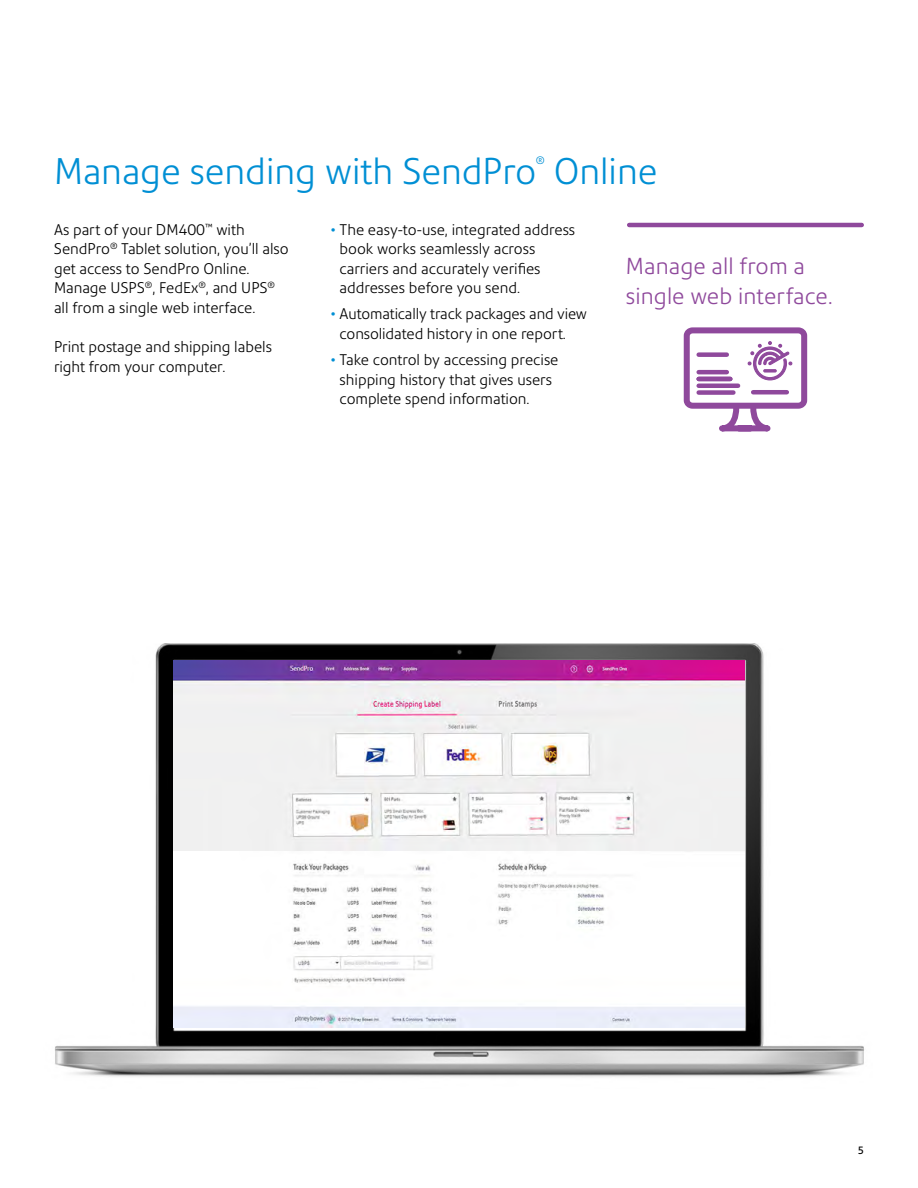
<style>
.page{position:relative;width:918px;height:1188px;background:#fff}
.page>*{position:absolute;margin:0;border:0;box-sizing:border-box;transform-origin:0 0}
.t1{font:300 36px "Precision Sans";color:#008fd4}
.t2{font:300 22.5px/30px "Precision Sans";letter-spacing:.005em;color:#8f499c}
.t3{font:300 15px/19.5px "Precision Sans";color:#000}
.t4{font:10.5px "Precision Sans";color:#000}
.t5{font:300 10.5px "Precision Sans";color:#008fd4}
.s1{color:#008fd4}
</style>
<div class="page">
<img style="left:55px;top:644px;width:809px;height:433px">
<img style="left:174px;top:661px;width:571px;height:367px">
<hr style="left:629px;top:223px;width:233px;height:4px;background:#8f499c">
<svg style="left:719px;top:409px;width:52px;height:23px"></svg>
<hr style="left:753px;top:390px;width:34px;height:4px;background:#8f499c">
<hr style="left:699px;top:370px;width:28px;height:4px;background:#8f499c">
<hr style="left:699px;top:384px;width:39px;height:4px;background:#8f499c">
<div style="left:699px;top:390px;width:34px;height:5px;background:#8f499c"></div>
<svg style="left:747px;top:341px;width:46px;height:40px"></svg>
<hr style="left:699px;top:377px;width:31px;height:4px;background:#8f499c">
<div style="left:699px;top:352px;width:28px;height:5px;background:#8f499c"></div>
<div style="left:684px;top:327px;width:123px;height:82px;border:6px solid #8f499c;border-radius:6px"></div>
<h1 class="t1" style="left:54px;top:149px;width:484px">Manage sending with SendPro</h1>
<p class="t5" style="left:536px;top:154px;width:11px">®</p>
<h1 class="t1" style="left:554px;top:149px;width:105px">Online</h1>
<p class="t3" style="left:54px;top:220px;width:236px">As part of your DM400<sup>™</sup> with<br>SendPro<sup>®</sup> Tablet solution, you’ll also get access to SendPro Online.<br>Manage USPS<sup>®</sup>, FedEx<sup>®</sup>, and UPS<sup>® </sup>all from a single web interface.</p>
<p class="t3" style="left:54px;top:337px;width:220px">Print postage and shipping labels right from your computer.</p>
<p class="t3" style="left:340px;top:220px;width:237px;text-indent:-9px"><span class="s1">•</span> The easy-to-use, integrated address book works seamlessly across carriers and accurately verifies addresses before you send.</p>
<p class="t3" style="left:340px;top:304px;width:249px;text-indent:-9px"><span class="s1">•</span> Automatically track packages and view consolidated history in one report.</p>
<p class="t3" style="left:340px;top:350px;width:220px;text-indent:-9px"><span class="s1">•</span> Take control by accessing precise shipping history that gives users complete spend information.</p>
<h2 class="t2" style="left:626px;top:251px;width:208px">Manage all from a single web interface.</h2>
<p class="t4" style="left:858px;top:1144px;width:8px">5</p>
</div>
